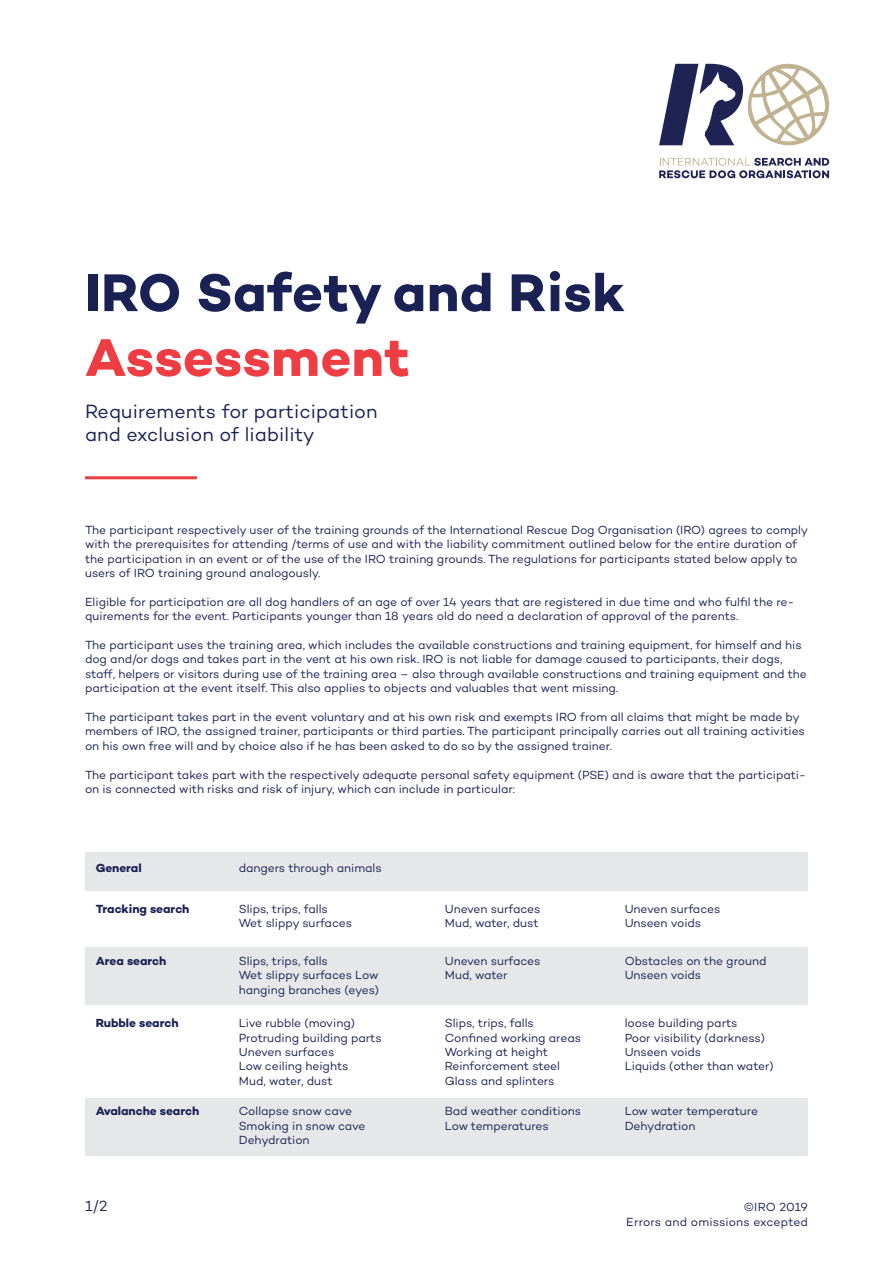
<style>
.page{position:relative;width:893px;height:1263px;background:#fff}
.page>*{position:absolute;margin:0;border:0;box-sizing:border-box;transform-origin:0 0}
.Ü1{font:700 54px "Campton";letter-spacing:.01em;color:#1a2155}
.Ü1-2{font:700 54px "Campton";letter-spacing:.005em;color:#ee3d43}
.Ü1-3{font:19.5px "Campton";color:#1a2155}
.Bildbeschreibung{font:15px "Campton";color:#1a2155}
.Bildbeschreibung-2{font:12px/14.4px "Campton";letter-spacing:-.005em;color:#1a2155}
.Bildbeschreibung-3{font:700 12px "Campton";letter-spacing:-.005em;color:#1a2155}
</style>
<div class="page">
<hr style="left:85px;top:476px;width:112px;height:3px;background:#ee3d43">
<div style="left:85px;top:852px;width:723px;height:39px;background:#e6e7e9"></div>
<div style="left:85px;top:947px;width:723px;height:57px;background:#e6e7e9"></div>
<div style="left:85px;top:1098px;width:723px;height:57px;background:#e6e7e9"></div>
<svg style="left:659px;top:64px;width:170px;height:114px"></svg>
<p class="Ü1" style="left:85px;top:258px;width:541px">IRO Safety and Risk</p>
<p class="Ü1-2" style="left:85px;top:323px;width:326px">Assessment</p>
<p class="Ü1-3" style="left:85px;top:399px;width:294px">Requirements for participation</p>
<p class="Ü1-3" style="left:85px;top:422px;width:231px">and exclusion of liability</p>
<p class="Bildbeschreibung-2" style="left:85px;top:522px;width:725px">The participant respectively user of the training grounds of the International Rescue Dog Organisation (IRO) agrees to comply with the prerequisites for attending /terms of use and with the liability commitment outlined below for the entire duration of the participation in an event or of the use of the IRO training grounds. The regulations for participants stated below apply to users of IRO training ground analogously.</p>
<p class="Bildbeschreibung-2" style="left:85px;top:594px;width:711px">Eligible for participation are all dog handlers of an age of over 14 years that are registered in due time and who fulfil the re&shy;quirements for the event. Participants younger than 18 years old do need a declaration of approval of the parents.</p>
<p class="Bildbeschreibung-2" style="left:85px;top:637px;width:723px">The participant uses the training area, which includes the available constructions and training equipment, for himself and his dog and/or dogs and takes part in the vent at his own risk. IRO is not liable for damage caused to participants, their dogs, staff, helpers or visitors during use of the training area – also through available constructions and training equipment and the participation at the event itself. This also applies to objects and valuables that went missing.</p>
<p class="Bildbeschreibung-2" style="left:85px;top:709px;width:721px">The participant takes part in the event voluntary and at his own risk and exempts IRO from all claims that might be made by members of IRO, the assigned trainer, participants or third parties. The participant principally carries out all training activities on his own free will and by choice also if he has been asked to do so by the assigned trainer.</p>
<p class="Bildbeschreibung-2" style="left:85px;top:767px;width:722px">The participant takes part with the respectively adequate personal safety equipment (PSE) and is aware that the participati&shy;on is connected with risks and risk of injury, which can include in particular:</p>
<p class="Bildbeschreibung-3" style="left:96px;top:860px;width:47px">General</p>
<p class="Bildbeschreibung-3" style="left:96px;top:901px;width:95px">Tracking search</p>
<p class="Bildbeschreibung-3" style="left:96px;top:953px;width:72px">Area search</p>
<p class="Bildbeschreibung-3" style="left:96px;top:1015px;width:84px">Rubble search</p>
<p class="Bildbeschreibung-2" style="left:239px;top:860px;width:144px">dangers through animals</p>
<p class="Bildbeschreibung-2" style="left:239px;top:901px;width:91px">Slips, trips, falls</p>
<p class="Bildbeschreibung-2" style="left:239px;top:915px;width:115px">Wet slippy surfaces</p>
<p class="Bildbeschreibung-2" style="left:239px;top:953px;width:91px">Slips, trips, falls</p>
<p class="Bildbeschreibung-2" style="left:239px;top:968px;width:141px">Wet slippy surfaces Low</p>
<p class="Bildbeschreibung-2" style="left:239px;top:982px;width:142px">hanging branches (eyes)</p>
<p class="Bildbeschreibung-2" style="left:239px;top:1016px;width:118px">Live rubble (moving)</p>
<p class="Bildbeschreibung-2" style="left:239px;top:1030px;width:144px">Protruding building parts</p>
<p class="Bildbeschreibung-2" style="left:239px;top:1044px;width:97px">Uneven surfaces</p>
<p class="Bildbeschreibung-2" style="left:239px;top:1059px;width:111px">Low ceiling heights</p>
<p class="Bildbeschreibung-2" style="left:239px;top:1073px;width:95px">Mud, water, dust</p>
<p class="Bildbeschreibung-3" style="left:96px;top:1103px;width:105px">Avalanche search</p>
<p class="Bildbeschreibung-2" style="left:239px;top:1104px;width:115px">Collapse snow cave</p>
<p class="Bildbeschreibung-2" style="left:239px;top:1118px;width:128px">Smoking in snow cave</p>
<p class="Bildbeschreibung-2" style="left:239px;top:1132px;width:72px">Dehydration</p>
<p class="Bildbeschreibung-2" style="left:445px;top:901px;width:97px">Uneven surfaces</p>
<p class="Bildbeschreibung-2" style="left:445px;top:915px;width:95px">Mud, water, dust</p>
<p class="Bildbeschreibung-2" style="left:445px;top:953px;width:97px">Uneven surfaces</p>
<p class="Bildbeschreibung-2" style="left:445px;top:968px;width:64px">Mud, water</p>
<p class="Bildbeschreibung-2" style="left:445px;top:1016px;width:91px">Slips, trips, falls</p>
<p class="Bildbeschreibung-2" style="left:445px;top:1030px;width:138px">Confined working areas</p>
<p class="Bildbeschreibung-2" style="left:445px;top:1044px;width:105px">Working at height</p>
<p class="Bildbeschreibung-2" style="left:445px;top:1059px;width:117px">Reinforcement steel</p>
<p class="Bildbeschreibung-2" style="left:445px;top:1073px;width:111px">Glass and splinters</p>
<p class="Bildbeschreibung-2" style="left:445px;top:1104px;width:138px">Bad weather conditions</p>
<p class="Bildbeschreibung-2" style="left:445px;top:1118px;width:105px">Low temperatures</p>
<p class="Bildbeschreibung-2" style="left:625px;top:901px;width:97px">Uneven surfaces</p>
<p class="Bildbeschreibung-2" style="left:625px;top:915px;width:78px">Unseen voids</p>
<p class="Bildbeschreibung-2" style="left:625px;top:953px;width:143px">Obstacles on the ground</p>
<p class="Bildbeschreibung-2" style="left:625px;top:968px;width:78px">Unseen voids</p>
<p class="Bildbeschreibung-2" style="left:625px;top:1016px;width:114px">loose building parts</p>
<p class="Bildbeschreibung-2" style="left:625px;top:1030px;width:142px">Poor visibility (darkness)</p>
<p class="Bildbeschreibung-2" style="left:625px;top:1044px;width:78px">Unseen voids</p>
<p class="Bildbeschreibung-2" style="left:625px;top:1059px;width:150px">Liquids (other than water)</p>
<p class="Bildbeschreibung-2" style="left:625px;top:1104px;width:135px">Low water temperature</p>
<p class="Bildbeschreibung-2" style="left:625px;top:1118px;width:72px">Dehydration</p>
<p class="Bildbeschreibung" style="left:85px;top:1197px;width:24px">1/2</p>
<p class="Bildbeschreibung-2" style="left:744px;top:1200px;width:66px">©IRO 2019</p>
<p class="Bildbeschreibung-2" style="left:626px;top:1214px;width:183px">Errors and omissions excepted</p>
</div>
